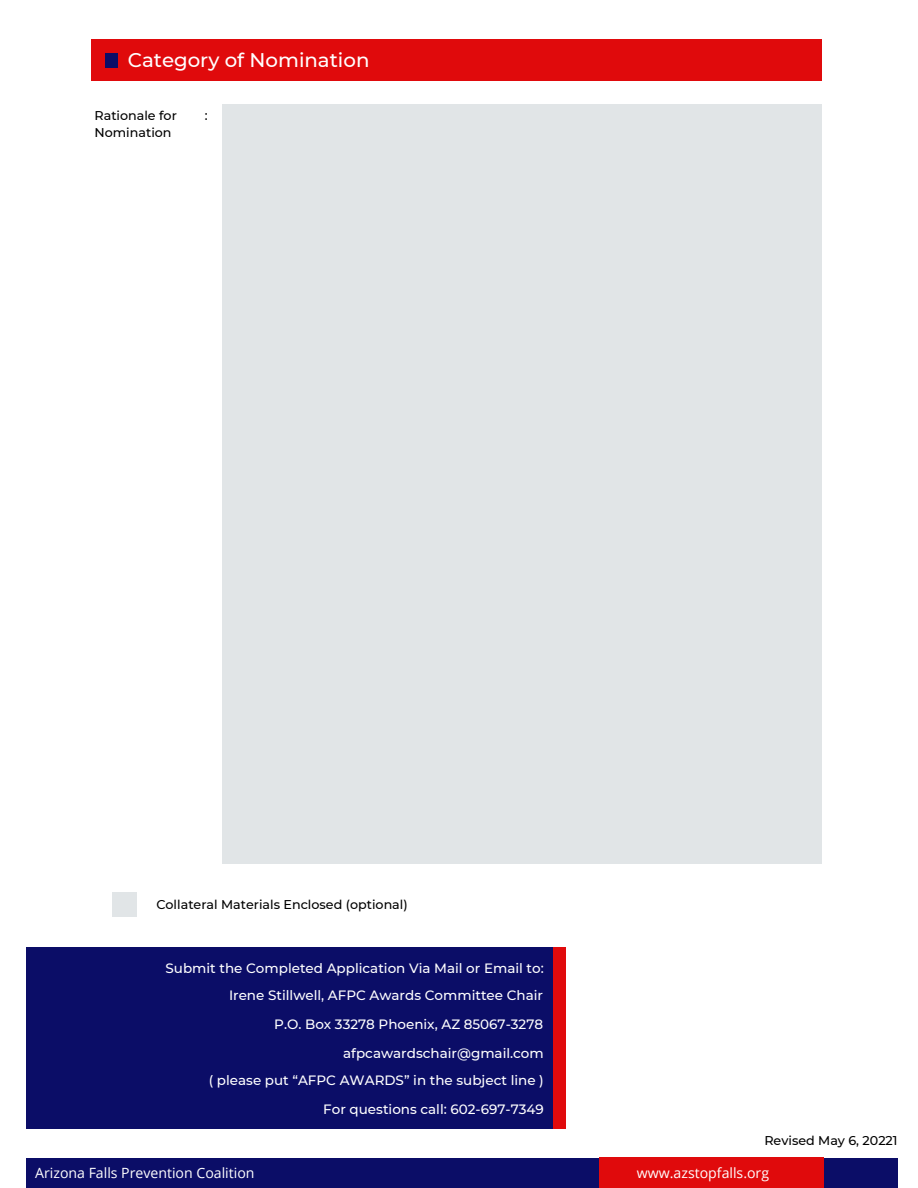
<style>
.page{position:relative;width:918px;height:1188px;background:#fff}
.page>*{position:absolute;margin:0;border:0;box-sizing:border-box;transform-origin:0 0}
.t1{font:500 19.8px "Montserrat";color:#fff}
.t2{font:14.1px "Open Sans";color:#fff}
.t3{font:500 13.5px "Montserrat";color:#fff}
.t4{font:500 12.75px/17px "Montserrat";color:#000}
</style>
<div class="page">
<div style="left:26px;top:947px;width:528px;height:181px;background:#0b0d67"></div>
<div style="left:554px;top:947px;width:12px;height:181px;background:#e00a0c"></div>
<div style="left:26px;top:1158px;width:872px;height:30px;background:#0b0d67"></div>
<div style="left:599px;top:1158px;width:225px;height:30px;background:#e00a0c"></div>
<div style="left:92px;top:39px;width:730px;height:42px;background:#e00a0c"></div>
<div style="left:106px;top:53px;width:12px;height:14px;background:#0b0d67"></div>
<div style="left:222px;top:104px;width:600px;height:760px;background:#e1e5e7"></div>
<div style="left:112px;top:892px;width:25px;height:25px;background:#e1e5e7"></div>
<p class="t1" style="left:128px;top:47px;width:243px">Category of Nomination</p>
<p class="t4" style="left:95px;top:107px;width:84px">Rationale for<br>Nomination</p>
<p class="t4" style="left:205px;top:107px;width:4px">:</p>
<p class="t4" style="left:156px;top:896px;width:253px">Collateral Materials Enclosed (optional)</p>
<p class="t3" style="left:166px;top:960px;width:380px">Submit the Completed Application Via Mail or Email to:</p>
<p class="t3" style="left:229px;top:987px;width:316px">Irene Stillwell, AFPC Awards Committee Chair</p>
<p class="t3" style="left:274px;top:1016px;width:270px">P.O. Box 33278 Phoenix, AZ 85067-3278</p>
<p class="t3" style="left:343px;top:1045px;width:202px">afpcawardschair@gmail.com</p>
<p class="t3" style="left:209px;top:1072px;width:337px">( please put “AFPC AWARDS” in the subject line )</p>
<p class="t3" style="left:323px;top:1101px;width:222px">For questions call: 602-697-7349</p>
<p class="t4" style="left:764px;top:1132px;width:135px">Revised May 6, 20221</p>
<p class="t2" style="left:35px;top:1163px;width:221px">Arizona Falls Prevention Coalition</p>
<p class="t2" style="left:637px;top:1163px;width:134px">www.azstopfalls.org</p>
</div>
